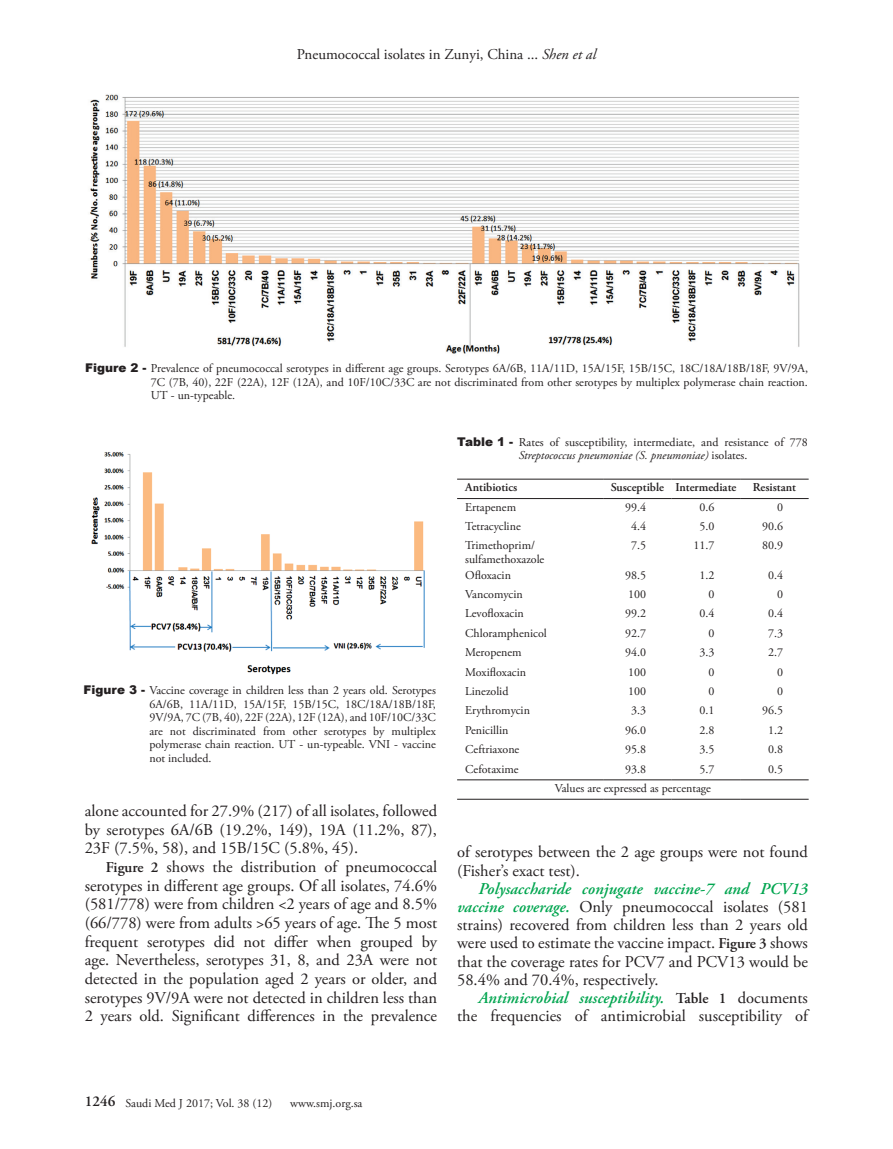
<style>
.page{position:relative;width:893px;height:1149px;background:#fff}
.page>*{position:absolute;margin:0;border:0;box-sizing:border-box;transform-origin:0 0}
.t1{font:16.5px/18.6px "Adobe Garamond Pro";color:#231f20;text-align:justify}
.t2{font:15px "Adobe Garamond Pro";color:#231f20}
.t3{font:600 15px "Adobe Garamond Pro";color:#231f20}
.t4{font:12px/13.5px "Adobe Garamond Pro";color:#231f20;text-align:justify}
.t5{font:600 12px "Adobe Garamond Pro";color:#231f20}
.s1{font-style:italic}
.s2{font-family:"Arial";font-weight:900}
.s3{font-weight:600;font-size:15px}
.s4{font-weight:600;font-style:italic;color:#00a54f}
</style>
<div class="page">
<hr style="left:457px;top:478px;width:146px;height:1px;background:#231f20">
<hr style="left:603px;top:478px;width:69px;height:1px;background:#231f20">
<hr style="left:672px;top:478px;width:68px;height:1px;background:#231f20">
<hr style="left:740px;top:478px;width:69px;height:1px;background:#231f20">
<hr style="left:457px;top:498px;width:146px;height:1px;background:#231f20">
<hr style="left:603px;top:498px;width:69px;height:1px;background:#231f20">
<hr style="left:672px;top:498px;width:68px;height:1px;background:#231f20">
<hr style="left:740px;top:498px;width:69px;height:1px;background:#231f20">
<hr style="left:457px;top:779px;width:146px;height:1px;background:#231f20">
<hr style="left:603px;top:779px;width:69px;height:1px;background:#231f20">
<hr style="left:672px;top:779px;width:68px;height:1px;background:#231f20">
<hr style="left:740px;top:779px;width:69px;height:1px;background:#231f20">
<hr style="left:457px;top:798px;width:146px;height:1px;background:#231f20">
<hr style="left:603px;top:798px;width:69px;height:1px;background:#231f20">
<hr style="left:672px;top:798px;width:68px;height:1px;background:#231f20">
<hr style="left:740px;top:798px;width:69px;height:1px;background:#231f20">
<img style="left:90px;top:94px;width:710px;height:260px">
<img style="left:91px;top:452px;width:334px;height:223px">
<p class="t2" style="left:297px;top:45px;width:301px">Pneumococcal isolates in Zunyi, China ... <span class="s1">Shen et al</span></p>
<p class="t4" style="left:151px;top:362px;width:658px;text-indent:-66px"><span class="s2">Figure 2 -</span> Prevalence of pneumococcal serotypes in different age groups. Serotypes 6A/6B, 11A/11D, 15A/15F, 15B/15C, 18C/18A/18B/18F, 9V/9A, 7C (7B, 40), 22F (22A), 12F (12A), and 10F/10C/33C are not discriminated from other serotypes by multiplex polymerase chain reaction.<br>UT - un-typeable.</p>
<p class="t4" style="left:149px;top:683px;width:288px;text-indent:-66px"><span class="s2">Figure 3 -</span> Vaccine coverage in children less than 2 years old. Serotypes 6A/6B, 11A/11D, 15A/15F, 15B/15C, 18C/18A/18B/18F, 9V/9A, 7C (7B, 40), 22F (22A), 12F (12A), and 10F/10C/33C are not discriminated from other serotypes by multiplex polymerase chain reaction. UT - un-typeable. VNI - vaccine not included.</p>
<h1 class="t1" style="left:85px;top:802px;width:354px">alone accounted for 27.9% (217) of all isolates, followed by serotypes 6A/6B (19.2%, 149), 19A (11.2%, 87), 23F (7.5%, 58), and 15B/15C (5.8%, 45).</h1>
<p class="t1" style="left:85px;top:857px;width:354px;text-indent:21px"><span class="s3">Figure 2</span> shows the distribution of pneumococcal serotypes in different age groups. Of all isolates, 74.6% (581/778) were from children &lt;2 years of age and 8.5% (66/778) were from adults &gt;65 years of age. The 5 most frequent serotypes did not differ when grouped by age. Nevertheless, serotypes 31, 8, and 23A were not detected in the population aged 2 years or older, and serotypes 9V/9A were not detected in children less than 2 years old. Significant differences in the prevalence</p>
<p class="t4" style="left:457px;top:435px;width:352px;text-align:center"><span class="s2">Table 1 -</span> Rates of susceptibility, intermediate, and resistance of 778<br><span class="s1">Streptococcus pneumoniae (S. pneumoniae)</span> isolates.</p>
<p class="t5" style="left:465px;top:480px;width:54px">Antibiotics</p>
<p class="t5" style="left:611px;top:480px;width:127px">Susceptible Intermediate</p>
<p class="t5" style="left:753px;top:480px;width:45px">Resistant</p>
<p class="t4" style="left:465px;top:500px;width:52px">Ertapenem</p>
<p class="t4" style="left:625px;top:500px;width:22px">99.4</p>
<p class="t4" style="left:700px;top:500px;width:16px">0.6</p>
<p class="t4" style="left:777px;top:500px;width:7px">0</p>
<p class="t4" style="left:465px;top:520px;width:57px">Tetracycline</p>
<p class="t4" style="left:631px;top:520px;width:16px">4.4</p>
<p class="t4" style="left:700px;top:520px;width:16px">5.0</p>
<p class="t4" style="left:762px;top:520px;width:23px">90.6</p>
<p class="t4" style="left:465px;top:539px;width:81px">Trimethoprim/ sulfamethoxazole</p>
<p class="t4" style="left:631px;top:539px;width:16px">7.5</p>
<p class="t4" style="left:694px;top:539px;width:22px">11.7</p>
<p class="t4" style="left:762px;top:539px;width:23px">80.9</p>
<p class="t4" style="left:465px;top:568px;width:47px">Ofloxacin</p>
<p class="t4" style="left:625px;top:568px;width:22px">98.5</p>
<p class="t4" style="left:700px;top:568px;width:16px">1.2</p>
<p class="t4" style="left:768px;top:568px;width:16px">0.4</p>
<p class="t4" style="left:465px;top:587px;width:59px">Vancomycin</p>
<p class="t4" style="left:628px;top:587px;width:19px">100</p>
<p class="t4" style="left:709px;top:587px;width:7px">0</p>
<p class="t4" style="left:777px;top:587px;width:7px">0</p>
<p class="t4" style="left:465px;top:607px;width:60px">Levofloxacin</p>
<p class="t4" style="left:625px;top:607px;width:22px">99.2</p>
<p class="t4" style="left:700px;top:607px;width:16px">0.4</p>
<p class="t4" style="left:768px;top:607px;width:16px">0.4</p>
<p class="t4" style="left:465px;top:626px;width:83px">Chloramphenicol</p>
<p class="t4" style="left:625px;top:626px;width:22px">92.7</p>
<p class="t4" style="left:709px;top:626px;width:7px">0</p>
<p class="t4" style="left:768px;top:626px;width:16px">7.3</p>
<p class="t4" style="left:465px;top:645px;width:58px">Meropenem</p>
<p class="t4" style="left:625px;top:645px;width:22px">94.0</p>
<p class="t4" style="left:700px;top:645px;width:16px">3.3</p>
<p class="t4" style="left:768px;top:645px;width:16px">2.7</p>
<p class="t4" style="left:465px;top:665px;width:62px">Moxifloxacin</p>
<p class="t4" style="left:628px;top:665px;width:19px">100</p>
<p class="t4" style="left:709px;top:665px;width:7px">0</p>
<p class="t4" style="left:777px;top:665px;width:7px">0</p>
<p class="t4" style="left:465px;top:684px;width:45px">Linezolid</p>
<p class="t4" style="left:628px;top:684px;width:19px">100</p>
<p class="t4" style="left:709px;top:684px;width:7px">0</p>
<p class="t4" style="left:777px;top:684px;width:7px">0</p>
<p class="t4" style="left:465px;top:704px;width:66px">Erythromycin</p>
<p class="t4" style="left:631px;top:704px;width:16px">3.3</p>
<p class="t4" style="left:700px;top:704px;width:16px">0.1</p>
<p class="t4" style="left:762px;top:704px;width:23px">96.5</p>
<p class="t4" style="left:465px;top:723px;width:45px">Penicillin</p>
<p class="t4" style="left:625px;top:723px;width:22px">96.0</p>
<p class="t4" style="left:700px;top:723px;width:16px">2.8</p>
<p class="t4" style="left:768px;top:723px;width:16px">1.2</p>
<p class="t4" style="left:465px;top:742px;width:56px">Ceftriaxone</p>
<p class="t4" style="left:625px;top:742px;width:22px">95.8</p>
<p class="t4" style="left:700px;top:742px;width:16px">3.5</p>
<p class="t4" style="left:768px;top:742px;width:16px">0.8</p>
<p class="t4" style="left:465px;top:762px;width:55px">Cefotaxime</p>
<p class="t4" style="left:625px;top:762px;width:22px">93.8</p>
<p class="t4" style="left:700px;top:762px;width:16px">5.7</p>
<p class="t4" style="left:768px;top:762px;width:16px">0.5</p>
<p class="t4" style="left:555px;top:781px;width:158px">Values are expressed as percentage</p>
<h1 class="t1" style="left:457px;top:843px;width:352px;line-height:18.1px">of serotypes between the 2 age groups were not found (Fisher’s exact test).</h1>
<p class="t1" style="left:457px;top:879px;width:352px;line-height:18.1px;text-indent:21px"><span class="s4">Polysaccharide conjugate vaccine-7 and PCV13 vaccine coverage.</span> Only pneumococcal isolates (581 strains) recovered from children less than 2 years old were used to estimate the vaccine impact. <span class="s3">Figure 3</span> shows that the coverage rates for PCV7 and PCV13 would be 58.4% and 70.4%, respectively.</p>
<h1 class="t1" style="left:457px;top:989px;width:352px;line-height:18.1px;text-align:right"><span class="s4">Antimicrobial susceptibility.</span> <span class="s3">Table 1</span> documents the frequencies of antimicrobial susceptibility of</h1>
<p class="t3" style="left:85px;top:1092px;width:32px">1246</p>
<p class="t4" style="left:126px;top:1096px;width:148px">Saudi Med J 2017; Vol. 38 (12)</p>
<p class="t4" style="left:290px;top:1096px;width:74px">www.smj.org.sa</p>
</div>
